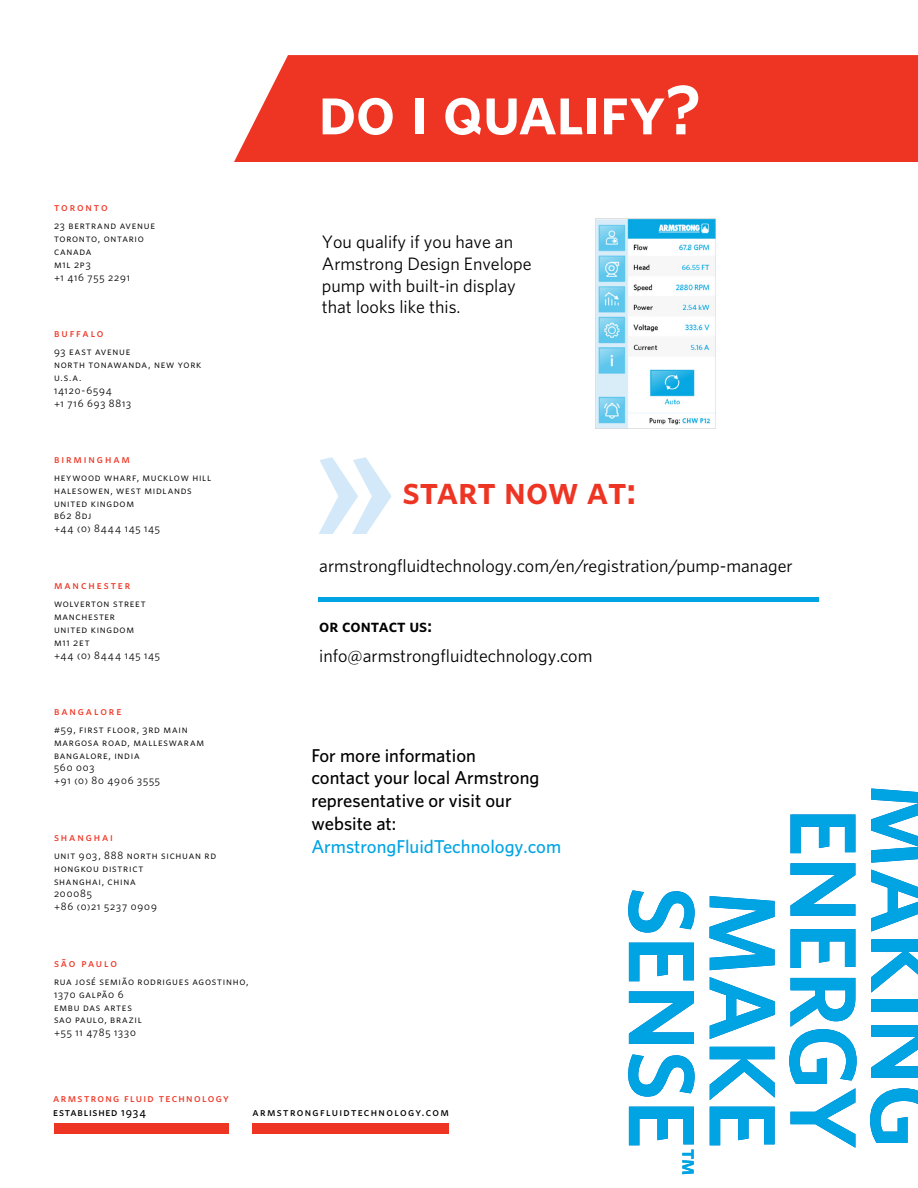
<style>
.page{position:relative;width:918px;height:1188px;background:#fff}
.page>*{position:absolute;margin:0;border:0;box-sizing:border-box;transform-origin:0 0}
.t1{font:150px "Whitney A Semibold SC";color:#d3e9f9}
.t2{font:69.9px "Whitney A Semibold SC";letter-spacing:-.015em;color:#fff}
.t3{font:39px "Whitney A Semibold SC";color:#ee3524}
.t4{font:22.05px "Whitney A Semibold SC";color:#00a4e3}
.t5{font:500 18.6px/23px "Whitney A";color:#000}
.t6{font:500 18.6px "Whitney A";color:#00a4e3}
.t7{font:18px/21.6px "Whitney A";color:#000}
.t8{font:18px "Whitney A Semibold SC";color:#000}
.t9{font:11.55px "Whitney A Medium SC";letter-spacing:.165em;color:#ee3524}
.t10{font:11.55px "Whitney A Medium SC";letter-spacing:.11em;color:#000}
.t11{font:11.55px "Whitney A Medium SC";letter-spacing:.115em;color:#ee3524}
.t12{font:11.55px "Whitney A Medium SC";letter-spacing:.065em;color:#000}
.t13{font:10.65px/12.9px "Whitney A Book SC";letter-spacing:.07em;color:#000}
</style>
<div class="page">
<div style="left:54px;top:1124px;width:175px;height:10px;background:#ee3524"></div>
<div style="left:253px;top:1124px;width:196px;height:10px;background:#ee3524"></div>
<svg style="left:710px;top:1107px;width:65px;height:38px"></svg>
<svg style="left:710px;top:1047px;width:65px;height:53px"></svg>
<svg style="left:629px;top:1107px;width:65px;height:38px"></svg>
<svg style="left:628px;top:890px;width:67px;height:43px"></svg>
<svg style="left:629px;top:991px;width:65px;height:53px"></svg>
<svg style="left:629px;top:943px;width:65px;height:38px"></svg>
<svg style="left:628px;top:1054px;width:67px;height:43px"></svg>
<svg style="left:709px;top:896px;width:66px;height:74px"></svg>
<svg style="left:710px;top:977px;width:65px;height:62px"></svg>
<svg style="left:790px;top:814px;width:65px;height:39px"></svg>
<svg style="left:790px;top:863px;width:65px;height:53px"></svg>
<svg style="left:790px;top:929px;width:65px;height:39px"></svg>
<svg style="left:789px;top:978px;width:68px;height:170px"></svg>
<svg style="left:871px;top:788px;width:47px;height:75px"></svg>
<svg style="left:871px;top:870px;width:47px;height:62px"></svg>
<svg style="left:871px;top:939px;width:47px;height:54px"></svg>
<svg style="left:871px;top:1025px;width:47px;height:53px"></svg>
<div style="left:871px;top:999px;width:47px;height:13px;background:#00a4e3"></div>
<svg style="left:870px;top:1088px;width:48px;height:55px"></svg>
<div style="left:234px;top:55px;width:684px;height:107px;background:#ee3524"></div>
<hr style="left:319px;top:597px;width:500px;height:4px;background:#00a4e3">
<img style="left:596px;top:218px;width:119px;height:211px">
<p class="t9" style="left:54px;top:199px;width:55px">toronto</p>
<p class="t13" style="left:54px;top:219px;width:103px">23 bertrand avenue toronto, ontario canada<br>m1l 2p3<br>+1 416 755 2291</p>
<p class="t9" style="left:54px;top:325px;width:51px">buffalo</p>
<p class="t13" style="left:54px;top:345px;width:149px">93 east avenue<br>north tonawanda, new york u.s.a.<br>14120-6594<br>+1 716 693 8813</p>
<p class="t9" style="left:54px;top:452px;width:78px">birmingham</p>
<p class="t13" style="left:54px;top:470px;width:159px">heywood wharf, mucklow hill halesowen, west midlands united kingdom<br>b62 8dj<br>+44 (0) 8444 145 145</p>
<p class="t9" style="left:54px;top:577px;width:78px">manchester</p>
<p class="t13" style="left:54px;top:597px;width:108px">wolverton street manchester<br>united kingdom<br>m11 2et<br>+44 (0) 8444 145 145</p>
<p class="t9" style="left:54px;top:703px;width:69px">bangalore</p>
<p class="t13" style="left:54px;top:722px;width:152px">#59, first floor, 3rd main margosa road, malleswaram bangalore, india<br>560 003<br>+91 (0) 80 4906 3555</p>
<p class="t9" style="left:54px;top:829px;width:61px">shanghai</p>
<p class="t13" style="left:54px;top:848px;width:164px">unit 903, 888 north sichuan rd hongkou district<br>shanghai, china<br>200085<br>+86 (0)21 5237 0909</p>
<p class="t9" style="left:54px;top:955px;width:65px">são paulo</p>
<p class="t13" style="left:54px;top:974px;width:196px">rua josé semião rodrigues agostinho,<br>1370 galpão 6<br>embu das artes<br>sao paulo, brazil<br>+55 11 4785 1330</p>
<h2 class="t2" style="left:318px;top:64px;width:384px">do i qualify?</h2>
<h3 class="t7" style="left:322px;top:231px;width:211px">You qualify if you have an<br>Armstrong Design Envelope pump with built-in display that looks like this.</h3>
<h1 class="t1" style="left:313px;top:382px;width:84px">››</h1>
<h3 class="t3" style="left:403px;top:464px;width:235px">start now at:</h3>
<h3 class="t7" style="left:319px;top:555px;width:475px">armstrongfluidtechnology.com/en/registration/pump-manager</h3>
<h3 class="t8" style="left:319px;top:614px;width:114px">or contact us:</h3>
<h3 class="t7" style="left:319px;top:645px;width:275px">info@armstrongfluidtechnology.com</h3>
<h3 class="t5" style="left:311px;top:743px;width:230px">For more information<br>contact your local Armstrong representative or visit our website at:</h3>
<h3 class="t6" style="left:311px;top:834px;width:251px">ArmstrongFluidTechnology.com</h3>
<p class="t11" style="left:53px;top:1090px;width:177px">armstrong fluid technology</p>
<p class="t12" style="left:53px;top:1104px;width:94px">established 1934</p>
<p class="t10" style="left:253px;top:1104px;width:198px">armstrongfluidtechnology.com</p>
<h3 class="t4" style="left:705px;top:1149px;width:28px;rotate:90deg">tm</h3>
</div>
